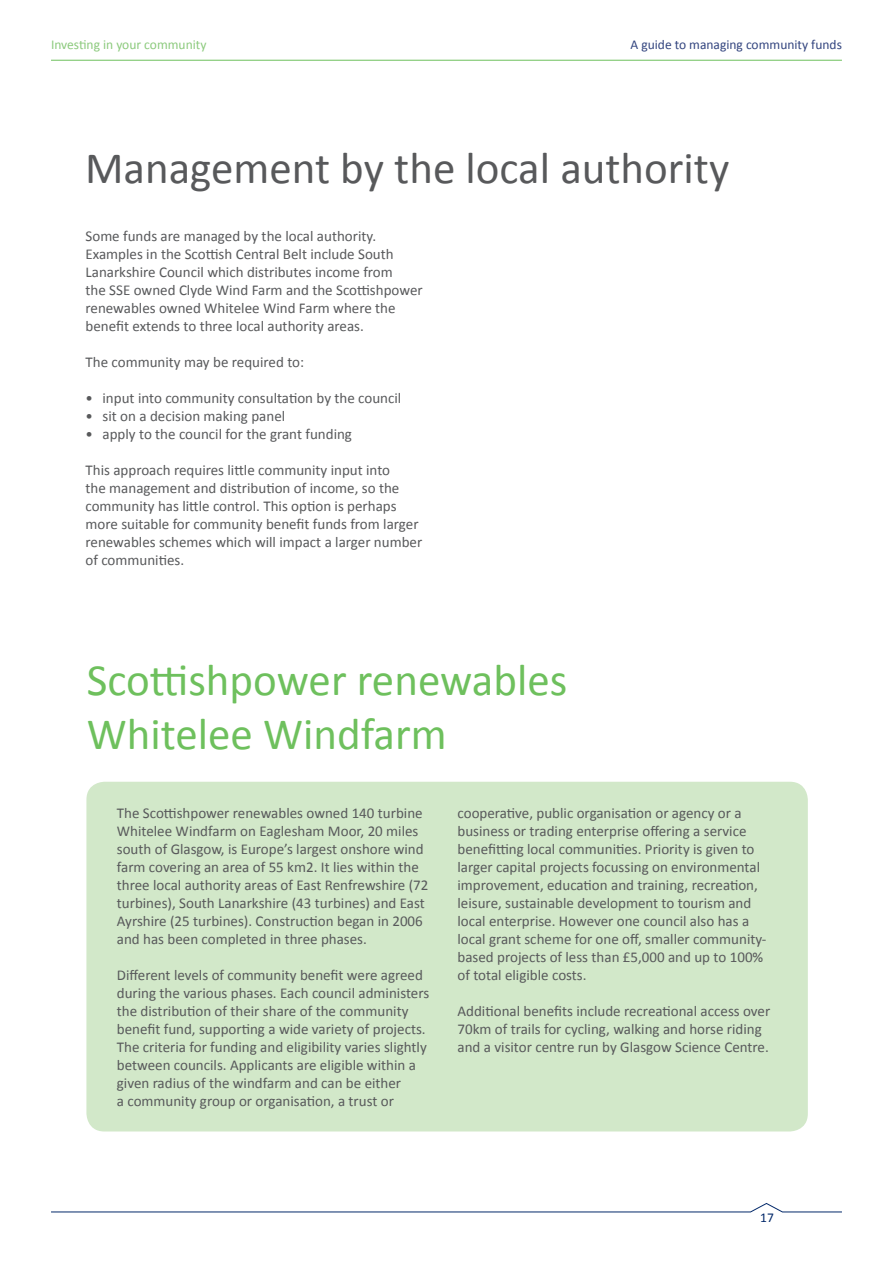
<style>
.page{position:relative;width:893px;height:1263px;background:#fff}
.page>*{position:absolute;margin:0;border:0;box-sizing:border-box;transform-origin:0 0}
.t1{font:45px/54px "Calibri";color:#6ec05d}
.t2{font:45px "Calibri";color:#58595b}
.t3{font:15px/18px "Calibri";color:#58595b}
.t4{font:13.5px "Calibri";color:#33457f}
.t5{font:13.5px "Calibri";color:#8cca7d}
.t6{font:13.5px "Calibri";color:#03296a}
</style>
<div class="page">
<hr style="left:51px;top:60px;width:791px;height:1px;background:#6ec05d">
<svg style="left:51px;top:1203px;width:791px;height:10px"></svg>
<div style="left:86px;top:782px;width:722px;height:349px;background:#d2e8c9;border-radius:18px"></div>
<p class="t5" style="left:51px;top:36px;width:157px">Investing in your community</p>
<p class="t4" style="left:630px;top:36px;width:213px">A guide to managing community funds</p>
<h1 class="t2" style="left:85px;top:139px;width:646px">Management by the local authority</h1>
<p class="t3" style="left:86px;top:227px;width:339px">Some funds are managed by the local authority.<br>Examples in the Scottish Central Belt include South Lanarkshire Council which distributes income from<br>the SSE owned Clyde Wind Farm and the Scottishpower renewables owned Whitelee Wind Farm where the benefit extends to three local authority areas.</p>
<p class="t3" style="left:86px;top:353px;width:220px">The community may be required to:</p>
<p class="t3" style="left:86px;top:389px;width:317px">• input into community consultation by the council</p>
<p class="t3" style="left:86px;top:407px;width:201px">• sit on a decision making panel</p>
<p class="t3" style="left:86px;top:425px;width:268px">• apply to the council for the grant funding</p>
<p class="t3" style="left:86px;top:461px;width:338px">This approach requires little community input into<br>the management and distribution of income, so the community has little control. This option is perhaps more suitable for community benefit funds from larger renewables schemes which will impact a larger number of communities.</p>
<h1 class="t1" style="left:87px;top:653px;width:482px">Scottishpower renewables<br>Whitelee Windfarm</h1>
<p class="t3" style="left:117px;top:804px;width:313px">The Scottishpower renewables owned 140 turbine Whitelee Windfarm on Eaglesham Moor, 20 miles south of Glasgow, is Europe’s largest onshore wind farm covering an area of 55 km2. It lies within the three local authority areas of East Renfrewshire (72 turbines), South Lanarkshire (43 turbines) and East Ayrshire (25 turbines). Construction began in 2006 and has been completed in three phases.</p>
<p class="t3" style="left:117px;top:966px;width:314px">Different levels of community benefit were agreed during the various phases. Each council administers the distribution of their share of the community benefit fund, supporting a wide variety of projects.<br>The criteria for funding and eligibility varies slightly between councils. Applicants are eligible within a given radius of the windfarm and can be either<br>a community group or organisation, a trust or</p>
<p class="t3" style="left:458px;top:804px;width:310px">cooperative, public organisation or agency or a business or trading enterprise offering a service benefitting local communities. Priority is given to larger capital projects focussing on environmental improvement, education and training, recreation, leisure, sustainable development to tourism and local enterprise. However one council also has a local grant scheme for one off, smaller community&shy;based projects of less than £5,000 and up to 100% of total eligible costs.</p>
<p class="t3" style="left:458px;top:1002px;width:314px">Additional benefits include recreational access over<br>70km of trails for cycling, walking and horse riding and a visitor centre run by Glasgow Science Centre.</p>
<p class="t6" style="left:760px;top:1209px;width:15px">17</p>
</div>
